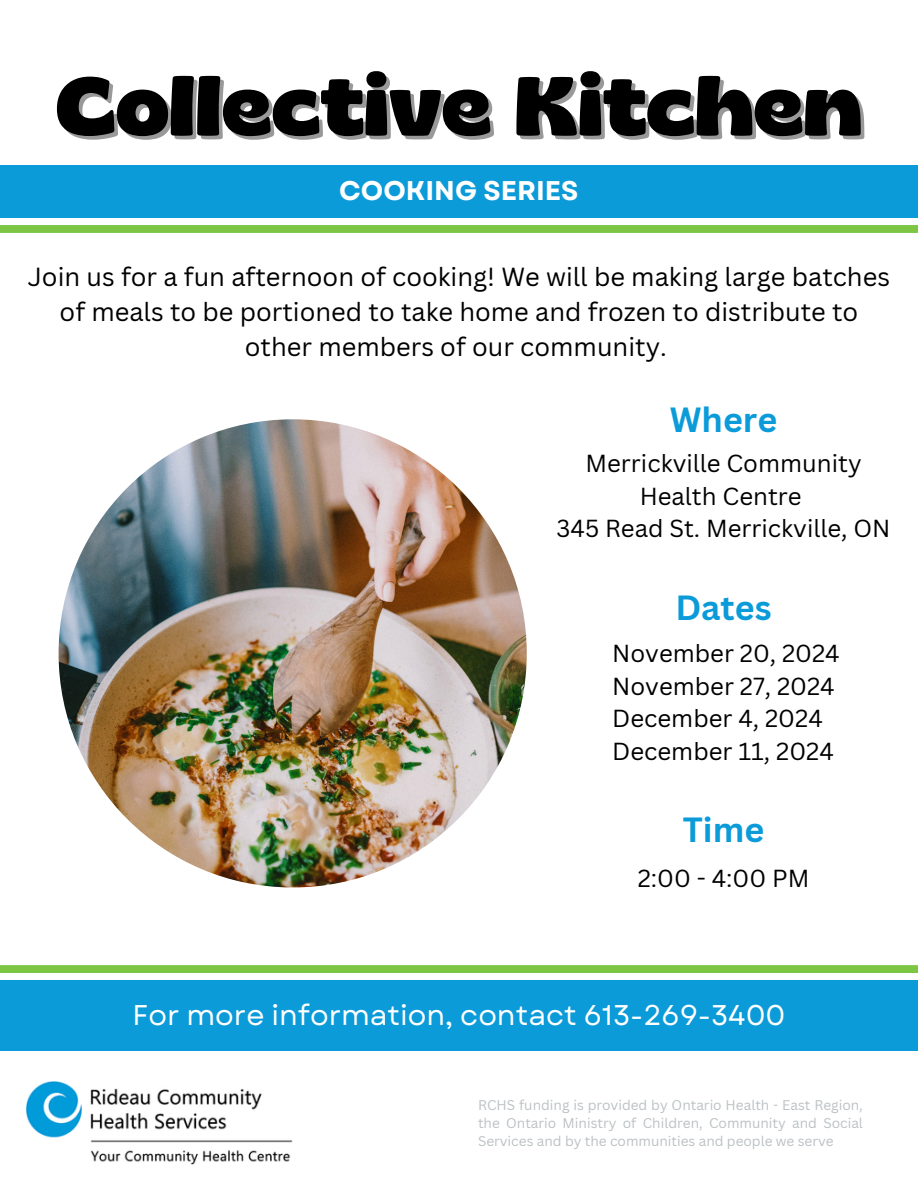
<style>
.page{position:relative;width:918px;height:1188px;background:#fff}
.page>*{position:absolute;margin:0;border:0;box-sizing:border-box;transform-origin:0 0}
.t1{font:700 83.1px "Gliker";color:#000}
.t2{font:700 34.05px "Canva Sans";color:#0c9bd9}
.t3{font:28.5px "Garet";color:#fff}
.t4{font:700 27px "Garet";color:#fff}
.t5{font:25.5px/34.8px "Canva Sans";color:#000;text-align:center}
.t6{font:24px/32.7px "Canva Sans";color:#000;text-align:center}
.t7{font:13.65px/18px "Canva Sans";color:#bcc1c4;text-align:justify}
</style>
<div class="page">
<img style="left:26px;top:1082px;width:267px;height:83px">
<div style="left:0;top:965px;width:918px;height:8px;background:#7cc644"></div>
<div style="left:0;top:980px;width:918px;height:71px;background:#0c9bd9"></div>
<div style="left:0;top:165px;width:918px;height:53px;background:#0c9bd9"></div>
<div style="left:0;top:225px;width:918px;height:8px;background:#7cc644"></div>
<img style="left:59px;top:419px;width:468px;height:468px;border-radius:50%">
<h2 class="t1" style="left:56px;top:51px;width:808px">Collective Kitchen</h2>
<h6 class="t4" style="left:339px;top:171px;width:241px">COOKING SERIES</h6>
<h6 class="t5" style="left:28px;top:259px;width:864px">Join us for a fun afternoon of cooking! We will be making large batches of meals to be portioned to take home and frozen to distribute to other members of our community.</h6>
<h6 class="t2" style="left:670px;top:395px;width:109px">Where</h6>
<h2 class="t6" style="left:557px;top:446px;width:335px">Merrickville Community<br>Health Centre<br>345 Read St. Merrickville, ON</h2>
<h5 class="t2" style="left:675px;top:584px;width:98px">Dates</h5>
<h4 class="t6" style="left:612px;top:636px;width:229px;text-align:left">November 20, 2024<br>November 27, 2024<br>December 4, 2024<br>December 11, 2024</h4>
<p class="t2" style="left:683px;top:806px;width:83px">Time</p>
<p class="t6" style="left:638px;top:862px;width:173px">2:00 - 4:00 PM</p>
<h3 class="t3" style="left:132px;top:994px;width:655px">For more information, contact 613-269-3400</h3>
<h2 class="t7" style="left:478px;top:1096px;width:386px">RCHS funding is provided by Ontario Health - East Region, the Ontario Ministry of Children, Community and Social Services and by the communities and people we serve</h2>
</div>
